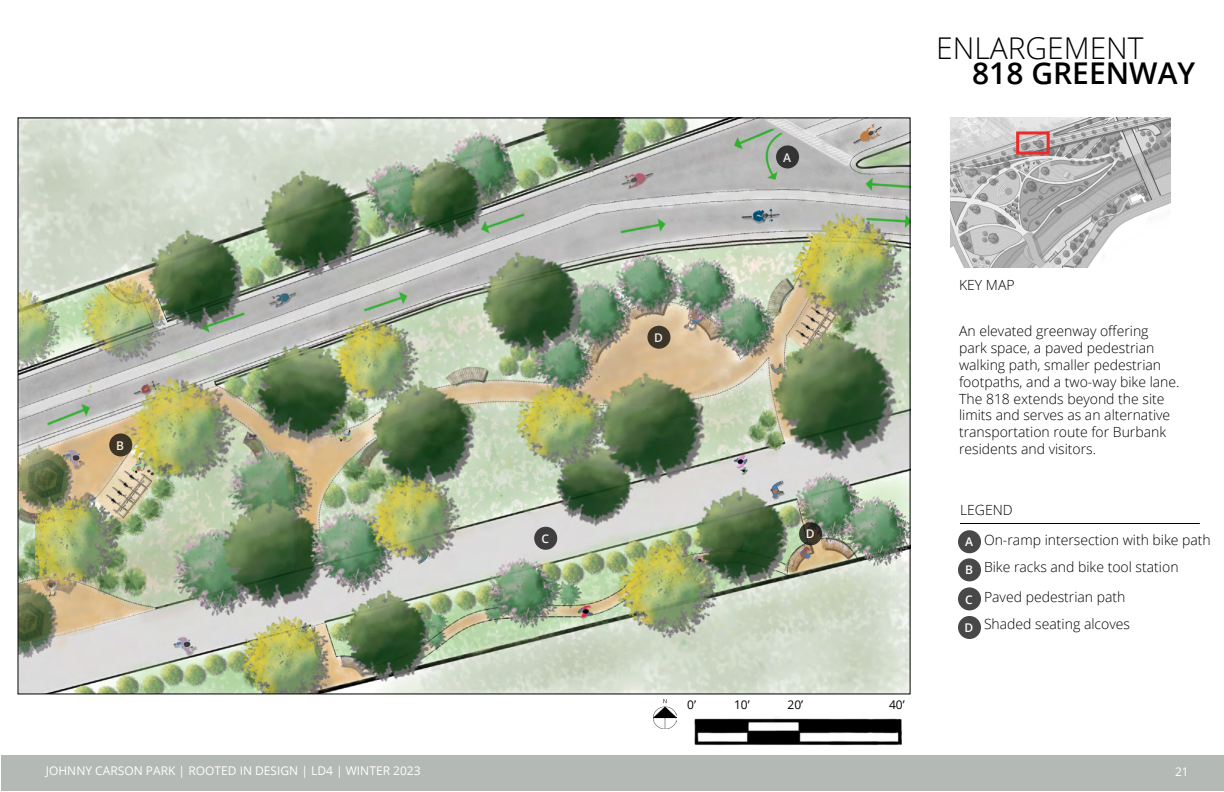
<style>
.page{position:relative;width:1224px;height:792px;background:#fff}
.page>*{position:absolute;margin:0;border:0;box-sizing:border-box;transform-origin:0 0}
.t1{font:300 30px "Open Sans";color:#000}
.t2{font:600 30px "Open Sans";color:#000}
.t3{font:300 14px/16.8px "Open Sans";color:#000}
.t4{font:12px "Open Sans";color:#fff}
.t5{font:12px "Open Sans";color:#000}
.t6{font:600 12px "Open Sans";color:#fff}
</style>
<div class="page">
<div style="left:1px;top:755px;width:1223px;height:36px;background:#b4b9b5"></div>
<hr style="left:960px;top:523px;width:240px;height:1px;background:#000">
<div style="left:958px;top:530px;width:23px;height:23px;background:#484848;border-radius:50%"></div>
<div style="left:958px;top:558px;width:23px;height:23px;background:#484848;border-radius:50%"></div>
<div style="left:958px;top:587px;width:23px;height:23px;background:#484848;border-radius:50%"></div>
<div style="left:958px;top:616px;width:23px;height:23px;background:#484848;border-radius:50%"></div>
<img style="left:20px;top:120px;width:888px;height:572px">
<img style="left:694px;top:718px;width:208px;height:28px">
<img style="left:654px;top:699px;width:22px;height:30px">
<div style="left:776px;top:145px;width:23px;height:23px;background:#343434;border-radius:50%"></div>
<svg style="left:109px;top:433px;width:23px;height:23px"></svg>
<div style="left:534px;top:527px;width:23px;height:23px;background:#3e3e3e;border-radius:50%"></div>
<svg style="left:799px;top:522px;width:23px;height:23px"></svg>
<div style="left:647px;top:326px;width:23px;height:23px;background:#3c362b;border-radius:50%"></div>
<img style="left:950px;top:118px;width:221px;height:149px">
<div style="left:1016px;top:131px;width:34px;height:24px;border:3px solid #ee2a28"></div>
<p class="t6" style="left:116px;top:437px;width:9px">B</p>
<p class="t4" style="left:46px;top:763px;width:376px">JOHNNY CARSON PARK | ROOTED IN DESIGN | LD4 | WINTER 2023</p>
<p class="t6" style="left:541px;top:530px;width:9px">C</p>
<p class="t6" style="left:783px;top:149px;width:9px">A</p>
<h1 class="t1" style="left:936px;top:28px;width:209px">ENLARGEMENT</h1>
<h1 class="t2" style="left:972px;top:52px;width:225px">818 GREENWAY</h1>
<p class="t6" style="left:654px;top:329px;width:10px">D</p>
<p class="t6" style="left:806px;top:526px;width:10px">D</p>
<p class="t5" style="left:687px;top:696px;width:10px">0’</p>
<p class="t5" style="left:734px;top:696px;width:17px">10’</p>
<p class="t5" style="left:788px;top:696px;width:17px">20’</p>
<p class="t5" style="left:889px;top:697px;width:17px">40’</p>
<p class="t3" style="left:959px;top:276px;width:57px">KEY MAP</p>
<p class="t3" style="left:959px;top:323px;width:222px">An elevated greenway offering park space, a paved pedestrian walking path, smaller pedestrian footpaths, and a two-way bike lane.<br>The 818 extends beyond the site limits and serves as an alternative transportation route for Burbank residents and visitors.</p>
<p class="t3" style="left:960px;top:501px;width:54px">LEGEND</p>
<p class="t6" style="left:965px;top:534px;width:9px">A</p>
<p class="t6" style="left:965px;top:562px;width:9px">B</p>
<p class="t6" style="left:965px;top:591px;width:9px">C</p>
<p class="t6" style="left:965px;top:619px;width:10px">D</p>
<p class="t3" style="left:984px;top:525px;width:228px;line-height:27.8px">On-ramp intersection with bike path<br>Bike racks and bike tool station</p>
<p class="t3" style="left:984px;top:583px;width:148px;line-height:27.3px">Paved pedestrian path<br>Shaded seating alcoves</p>
<p class="t4" style="left:1175px;top:764px;width:15px">21</p>
</div>
